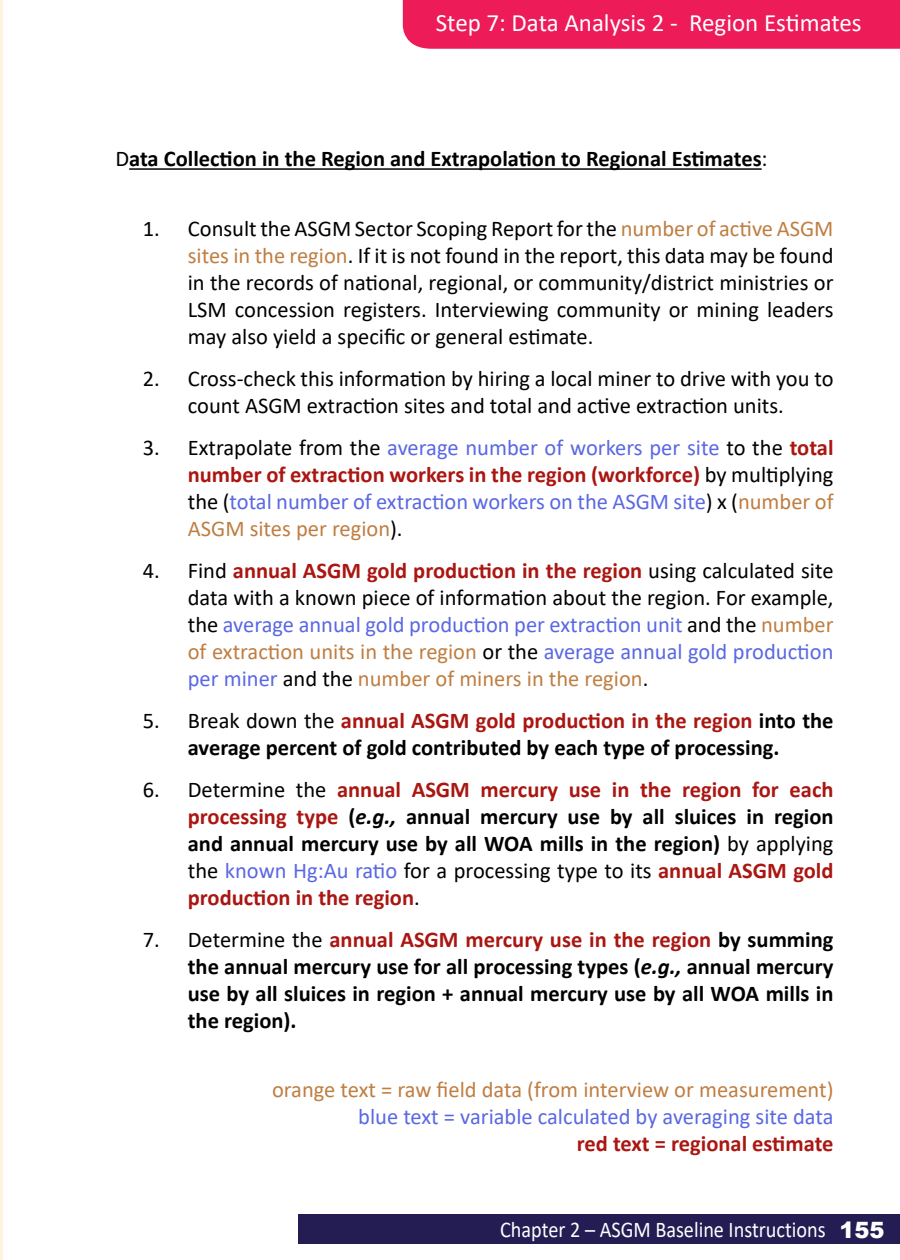
<style>
.page{position:relative;width:900px;height:1260px;background:#fff}
.page>*{position:absolute;margin:0;border:0;box-sizing:border-box;transform-origin:0 0}
.t1{font:25px "Calibri";color:#fff}
.t2{font:22.5px/27px "Calibri";color:#000;text-align:justify}
.t3{font:700 22.5px/27px "Calibri";color:#000;text-align:center}
.t4{font:700 22.5px/27px "Calibri";color:#aa1611;text-align:justify}
.t5{font:22.5px/27px "Calibri";color:#5a68e3;text-align:justify}
.t6{font:22.5px "Calibri";color:#bf7e42}
.t7{font:22.5px "Calibri";color:#fff;scale:.9 1}
.s1{font-weight:400}
.s2{color:#bf7e42}
.s3{color:#000}
.s4{font-weight:700;color:#aa1611}
.s5{color:#5a68e3}
.s6{color:#aa1611}
.s7{font-weight:400;color:#000}
.s8{font-style:italic;color:#000}
.s9{font-weight:400;color:#5a68e3}
.s10{font-style:italic}
.s11{font-family:"Arial";font-weight:900}
</style>
<div class="page">
<hr style="left:0;top:0;width:2px;height:1260px;background:#fff4db">
<hr style="left:129px;top:168px;width:633px;height:2px;background:#000">
<div style="left:403px;top:0;width:497px;height:49px;background:#ed1b57"></div>
<div style="left:299px;top:1214px;width:601px;height:30px;background:#231d53"></div>
<p class="t1" style="left:436px;top:6px;width:427px">Step 7: Data Analysis 2 - Region Estimates</p>
<p class="t3" style="left:115px;top:145px;width:654px"><span class="s1">D</span>ata Collection in the Region and Extrapolation to Regional Estimates<span class="s1">:</span></p>
<p class="t2" style="left:188px;top:214px;width:647px;text-indent:-45px">1. Consult the ASGM Sector Scoping Report for the <span class="s2">number of active ASGM sites in the region</span>. If it is not found in the report, this data may be found in the records of national, regional, or community/district ministries or LSM concession registers. Interviewing community or mining leaders may also yield a specific or general estimate.</p>
<p class="t2" style="left:143px;top:364px;width:692px;text-align:center">2. Cross-check this information by hiring a local miner to drive with you to count ASGM extraction sites and total and active extraction units.</p>
<p class="t5" style="left:188px;top:433px;width:647px;text-indent:-45px"><span class="s3">3. Extrapolate from the</span> average number of workers per site <span class="s3">to the</span> <span class="s4">total number of extraction workers in the region (workforce)</span> <span class="s3">by multiplying the (</span>total number of extraction workers on the ASGM site<span class="s3">) x (</span><span class="s2">number of ASGM sites per region</span><span class="s3">).</span></p>
<p class="t2" style="left:188px;top:556px;width:647px;text-indent:-45px">4. Find <span class="s4">annual ASGM gold production in the region</span> using calculated site data with a known piece of information about the region. For example, the <span class="s5">average annual gold production per extraction unit</span> and the <span class="s2">number of extraction units in the region</span> or the <span class="s5">average annual gold production per miner</span> and the <span class="s2">number of miners in the region</span>.</p>
<p class="t3" style="left:143px;top:706px;width:692px"><span class="s1">5. Break down the</span> <span class="s6">annual ASGM gold production in the region</span> into the average percent of gold contributed by each type of processing.</p>
<p class="t4" style="left:188px;top:775px;width:647px;text-indent:-45px"><span class="s7">6. Determine the</span> annual ASGM mercury use in the region for each processing type <span class="s3">(</span><span class="s8">e.g.,</span> <span class="s3">annual mercury use by all sluices in region and annual mercury use by all WOA mills in the region)</span> <span class="s7">by applying the</span> <span class="s9">known Hg:Au ratio</span> <span class="s7">for a processing type to its</span> annual ASGM gold production in the region<span class="s7">.</span></p>
<p class="t3" style="left:188px;top:925px;width:647px;text-align:justify;text-indent:-45px"><span class="s1">7. Determine the</span> <span class="s6">annual ASGM mercury use in the region</span> by summing the annual mercury use for all processing types (<span class="s10">e.g.,</span> annual mercury use by all sluices in region + annual mercury use by all WOA mills in the region).</p>
<p class="t6" style="left:272px;top:1073px;width:563px">orange text = raw field data (from interview or measurement)</p>
<p class="t5" style="left:358px;top:1102px;width:477px">blue text = variable calculated by averaging site data</p>
<p class="t4" style="left:577px;top:1129px;width:258px">red text = regional estimate</p>
<p class="t7" style="left:500px;top:1214px;width:428px">Chapter 2 – ASGM Baseline Instructions <span class="s11">155</span></p>
</div>
